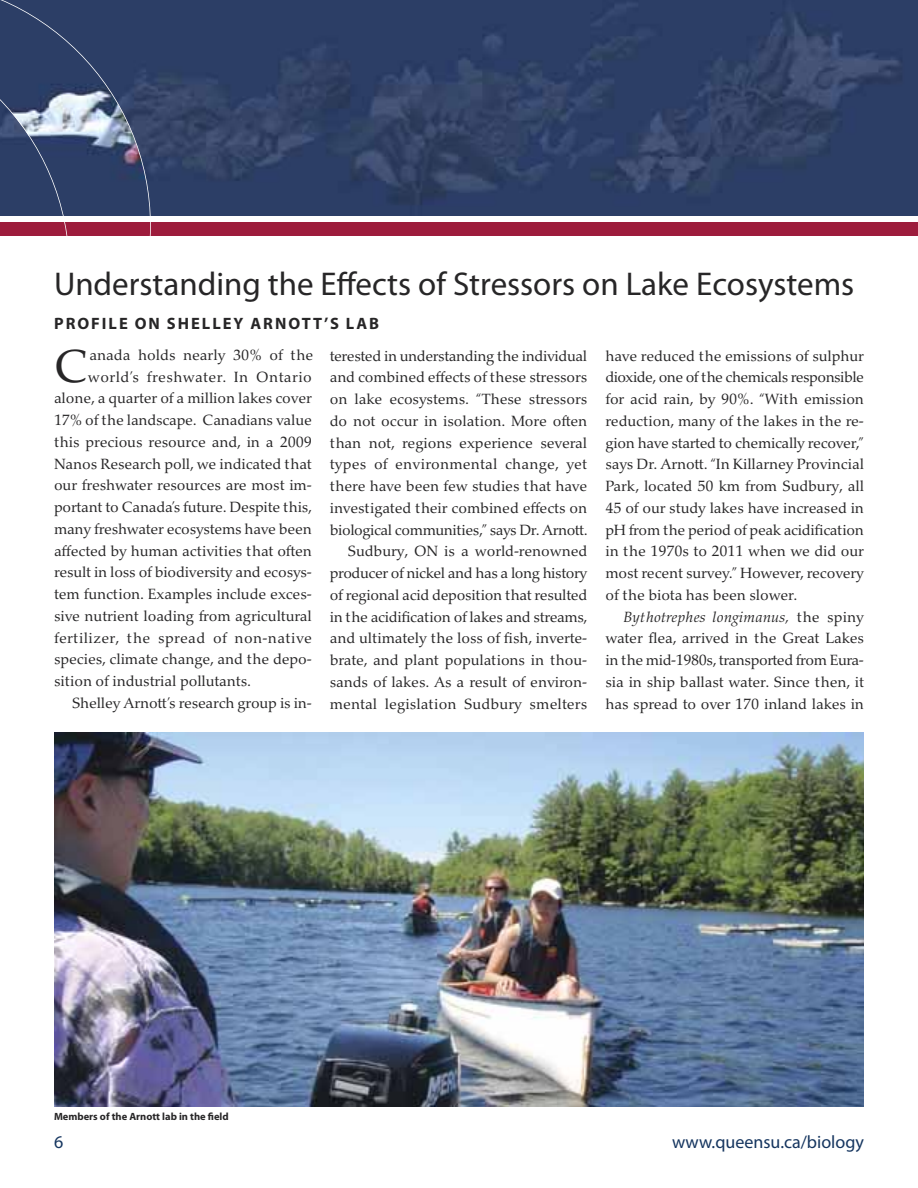
<style>
.page{position:relative;width:918px;height:1188px;background:#fff}
.page>*{position:absolute;margin:0;border:0;box-sizing:border-box;transform-origin:0 0}
.t1{font:46.8px "Palatino Nova";color:#272627}
.t2{font:33px "Myriad Pro";color:#272627}
.t3{font:18px "Myriad Pro";color:#15355f}
.t4{font:700 16.5px "Myriad Pro";letter-spacing:.12em;color:#272627}
.t5{font:15px/21.8px "Palatino Nova";letter-spacing:-.005em;color:#272627;text-align:right}
.t6{font:15px "Palatino Nova";letter-spacing:-.035em;color:#272627}
.t7{font:15px "Palatino Nova";letter-spacing:-.025em;color:#272627}
.t8{font:15px "Palatino Nova";letter-spacing:.025em;color:#272627}
.t9{font:italic 15px "Palatino Nova";letter-spacing:.005em;color:#272627}
.t10{font:15px "Palatino Nova";letter-spacing:.03em;color:#272627}
.t11{font:700 10.5px "Myriad Pro";color:#272627}
.s1{font-style:normal}
</style>
<div class="page">
<img style="left:151px;top:0;width:767px;height:216px">
<div style="left:0;top:223px;width:918px;height:13px;background:#9d1c3c"></div>
<svg style="left:0;top:0;width:151px;height:236px;background:#4a5275"></svg>
<svg style="left:0;top:24px;width:70px;height:212px;background:#4c5376"></svg>
<img style="left:54px;top:733px;width:810px;height:374px">
<h1 class="t2" style="left:54px;top:271px;width:802px">Understanding the Effects of Stressors on Lake Ecosystems</h1>
<h2 class="t4" style="left:54px;top:317px;width:327px">PROFILE ON SHELLEY ARNOTT’S LAB</h2>
<h1 class="t1" style="left:54px;top:348px;width:36px">C</h1>
<h1 class="t5" style="left:89px;top:346px;width:225px">anada holds nearly 30% of the</h1>
<p class="t5" style="left:330px;top:347px;width:259px">terested in understanding the individual and combined effects of these stressors on lake ecosystems. “These stressors do not occur in isolation. More often than not, regions experience several types of environmental change, yet there have been few studies that have investigated their combined effects on biological communities,” says Dr. Arnott.<br>Sudbury, ON is a world-renowned producer of nickel and has a long history of regional acid deposition that resulted in the acidification of lakes and streams, and ultimately the loss of fish, inverte&shy;brate, and plant populations in thou&shy;sands of lakes. As a result of environ&shy;mental legislation Sudbury smelters</p>
<p class="t5" style="left:605px;top:347px;width:260px">have reduced the emissions of sulphur</p>
<h1 class="t10" style="left:88px;top:371px;width:225px">world’s freshwater. In Ontario</h1>
<h1 class="t5" style="left:54px;top:389px;width:259px">alone, a quarter of a million lakes cover</h1>
<h1 class="t5" style="left:54px;top:411px;width:259px">17% of the landscape. Canadians value</h1>
<h1 class="t5" style="left:54px;top:433px;width:259px">this precious resource and, in a 2009</h1>
<h1 class="t5" style="left:54px;top:455px;width:259px">Nanos Research poll, we indicated that</h1>
<h1 class="t5" style="left:54px;top:476px;width:259px">our freshwater resources are most im-</h1>
<h1 class="t5" style="left:54px;top:498px;width:260px">portant to Canada’s future. Despite this,</h1>
<h1 class="t5" style="left:54px;top:520px;width:259px">many freshwater ecosystems have been</h1>
<h1 class="t5" style="left:54px;top:542px;width:259px">affected by human activities that often</h1>
<h1 class="t5" style="left:54px;top:563px;width:259px">result in loss of biodiversity and ecosys-</h1>
<h1 class="t5" style="left:54px;top:585px;width:259px">tem function. Examples include exces-</h1>
<h1 class="t5" style="left:54px;top:607px;width:259px">sive nutrient loading from agricultural</h1>
<h1 class="t8" style="left:54px;top:632px;width:259px">fertilizer, the spread of non-native</h1>
<h1 class="t5" style="left:54px;top:650px;width:259px">species, climate change, and the depo-</h1>
<h1 class="t5" style="left:54px;top:672px;width:199px">sition of industrial pollutants.</h1>
<h1 class="t5" style="left:72px;top:694px;width:241px">Shelley Arnott’s research group is in-</h1>
<p class="t6" style="left:605px;top:372px;width:260px">dioxide, one of the chemicals responsible</p>
<p class="t5" style="left:605px;top:390px;width:260px">for acid rain, by 90%. “With emission</p>
<p class="t5" style="left:605px;top:412px;width:260px">reduction, many of the lakes in the re-</p>
<p class="t5" style="left:605px;top:434px;width:260px">gion have started to chemically recover,”</p>
<p class="t5" style="left:605px;top:455px;width:260px">says Dr. Arnott. “In Killarney Provincial</p>
<p class="t5" style="left:605px;top:477px;width:260px">Park, located 50 km from Sudbury, all</p>
<p class="t5" style="left:605px;top:499px;width:260px">45 of our study lakes have increased in</p>
<p class="t5" style="left:605px;top:521px;width:260px">pH from the period of peak acidification</p>
<p class="t5" style="left:605px;top:542px;width:260px">in the 1970s to 2011 when we did our</p>
<p class="t5" style="left:605px;top:564px;width:260px">most recent survey.” However, recovery</p>
<p class="t5" style="left:605px;top:586px;width:193px">of the biota has been slower.</p>
<p class="t9" style="left:623px;top:611px;width:242px">Bythotrephes longimanus, <span class="s1">the spiny</span></p>
<p class="t5" style="left:605px;top:629px;width:260px">water flea, arrived in the Great Lakes</p>
<p class="t7" style="left:605px;top:654px;width:260px">in the mid-1980s, transported from Eura-</p>
<p class="t5" style="left:605px;top:673px;width:260px">sia in ship ballast water. Since then, it</p>
<p class="t5" style="left:605px;top:695px;width:260px">has spread to over 170 inland lakes in</p>
<p class="t11" style="left:54px;top:1113px;width:176px">Members of the Arnott lab in the field</p>
<p class="t3" style="left:54px;top:1135px;width:11px">6</p>
<p class="t3" style="left:672px;top:1135px;width:193px">www.queensu.ca/biology</p>
</div>
